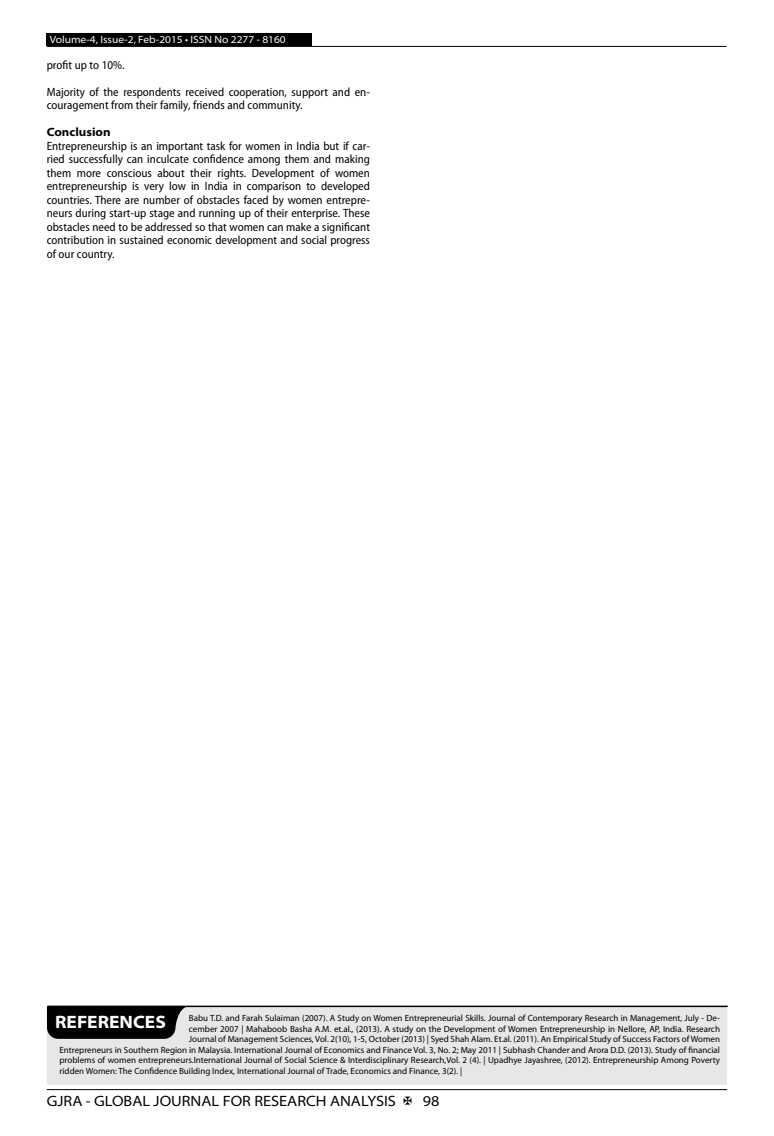
<style>
.page{position:relative;width:774px;height:1136px;background:#fff}
.page>*{position:absolute;margin:0;border:0;box-sizing:border-box;transform-origin:0 0}
.t1{font:700 semi-expanded 18px "Myriad Pro";color:#fff}
.t2{font:semi-expanded 15px "Myriad Pro";color:#000}
.t3{font:semi-condensed 12px/13.5px "Myriad Pro";color:#000}
.t4{font:700 semi-expanded 12px "Myriad Pro";color:#000}
.t5{font:semi-expanded 10.5px "Myriad Pro";color:#fff}
.t6{font:9px "Myriad Pro";color:#000}
</style>
<div class="page">
<hr style="left:47px;top:1089px;width:680px;height:1px;background:#000">
<div style="left:47px;top:33px;width:265px;height:13px;background:#000"></div>
<hr style="left:47px;top:46px;width:679px;height:1px;background:#000">
<div style="left:47px;top:1006px;width:680px;height:78px;background:#e6e7e8"></div>
<hr style="left:48px;top:1005px;width:679px;height:1px;background:#000">
<svg style="left:47px;top:1006px;width:142px;height:32px"></svg>
<p class="t5" style="left:50px;top:34px;width:238px">Volume-4, Issue-2, Feb-2015 • ISSN No 2277 - 8160</p>
<h3 class="t3" style="left:47px;top:58px;width:79px">profit up to 10%.</h3>
<h3 class="t3" style="left:47px;top:85px;width:325px">Majority of the respondents received cooperation, support and en&shy;couragement from their family, friends and community.</h3>
<h3 class="t4" style="left:47px;top:125px;width:65px">Conclusion</h3>
<p class="t3" style="left:47px;top:139px;width:325px;text-align:justify">Entrepreneurship is an important task for women in India but if car&shy;ried successfully can inculcate confidence among them and making them more conscious about their rights. Development of women entrepreneurship is very low in India in comparison to developed countries. There are number of obstacles faced by women entrepre&shy;neurs during start-up stage and running up of their enterprise. These obstacles need to be addressed so that women can make a significant contribution in sustained economic development and social progress of our country.</p>
<h1 class="t1" style="left:55px;top:1011px;width:112px">REFERENCES</h1>
<p class="t6" style="left:189px;top:1012px;width:533px">Babu T.D. and Farah Sulaiman (2007). A Study on Women Entrepreneurial Skills. Journal of Contemporary Research in Management, July - De-</p>
<p class="t6" style="left:189px;top:1023px;width:533px">cember 2007 | Mahaboob Basha A.M. et.al., (2013). A study on the Development of Women Entrepreneurship in Nellore, AP, India. Research</p>
<p class="t6" style="left:189px;top:1033px;width:533px">Journal of Management Sciences, Vol. 2(10), 1-5, October (2013) | Syed Shah Alam. Et.al. (2011). An Empirical Study of Success Factors of Women</p>
<p class="t6" style="left:60px;top:1044px;width:662px">Entrepreneurs in Southern Region in Malaysia. International Journal of Economics and Finance Vol. 3, No. 2; May 2011 | Subhash Chander and Arora D.D. (2013). Study of financial</p>
<p class="t6" style="left:60px;top:1054px;width:662px">problems of women entrepreneurs.International Journal of Social Science &amp; Interdisciplinary Research,Vol. 2 (4). | Upadhye Jayashree, (2012). Entrepreneurship Among Poverty</p>
<p class="t6" style="left:60px;top:1065px;width:404px">ridden Women: The Confidence Building Index, International Journal of Trade, Economics and Finance, 3(2). |</p>
<h2 class="t2" style="left:47px;top:1092px;width:351px">GJRA - GLOBAL JOURNAL FOR RESEARCH ANALYSIS</h2>
<h2 class="t2" style="left:423px;top:1092px;width:18px">98</h2>
</div>
